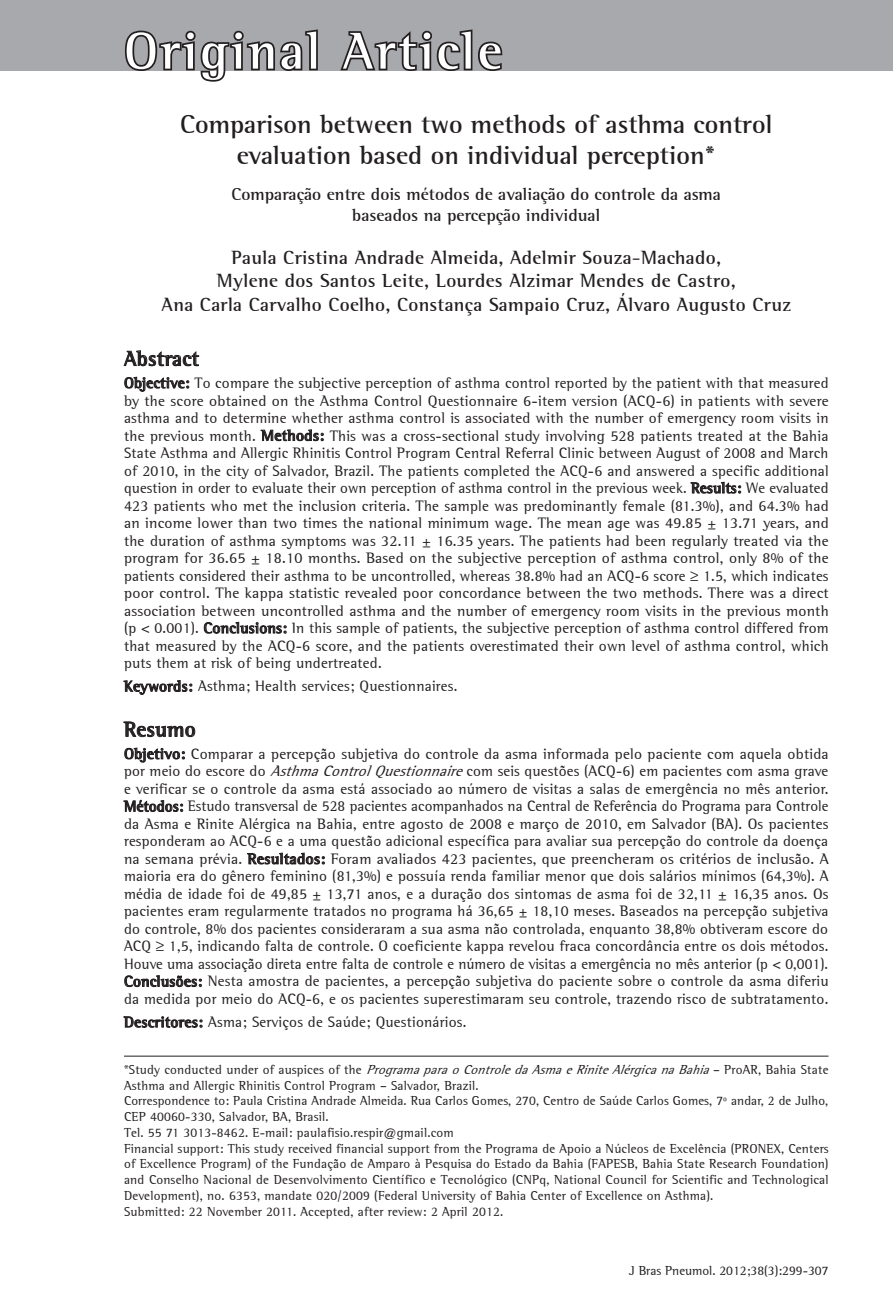
<style>
.page{position:relative;width:893px;height:1315px;background:#fff}
.page>*{position:absolute;margin:0;border:0;box-sizing:border-box;transform-origin:0 0}
.t1{font:700 52.5px "Libre Semi Serif S Si";letter-spacing:.05em;color:#fff}
.Título___1o_idioma{font:700 26.25px/31.5px "Libre Semi Serif S Si";color:#231f20;text-align:center}
.Resumo___título{font:700 21px "Libre Semi Serif S Si";letter-spacing:.015em;color:#231f20}
.Abstract___título{font:700 21px "Libre Semi Serif S Si";letter-spacing:.015em;color:#231f20}
.Autores{font:700 19.25px/23.1px "Libre Semi Serif S Si";letter-spacing:.015em;color:#231f20;text-align:center}
.Título___2o_idioma{font:700 17.5px/21px "Libre Semi Serif S Si";color:#231f20;text-align:center}
.Resumo{font:15.22px/17.5px "Libre Semi Serif S Si";letter-spacing:.015em;color:#231f20;text-align:justify}
.Abstract{font:15.22px/17.5px "Libre Semi Serif S Si";letter-spacing:.015em;color:#231f20;text-align:justify}
.Keywords{font:15.22px "Libre Semi Serif S Si";letter-spacing:.015em;color:#231f20}
.Palavras-chave{font:15.22px "Libre Semi Serif S Si";letter-spacing:.015em;color:#231f20}
.Endereço{font:13.12px/15.8px "Libre Semi Serif S Si";letter-spacing:.015em;color:#231f20}
.rodapé{font:13.12px "Libre Semi Serif S Si";color:#231f20}
.s1{font-weight:700}
.s2{font-style:italic}
</style>
<div class="page">
<div style="left:0;top:0;width:893px;height:70px;background:#a8a9ad"></div>
<svg style="left:124px;top:350px;width:75px;height:16px"></svg>
<svg style="left:125px;top:377px;width:64px;height:14px"></svg>
<svg style="left:261px;top:429px;width:62px;height:12px"></svg>
<svg style="left:691px;top:482px;width:50px;height:11px"></svg>
<svg style="left:204px;top:622px;width:82px;height:11px"></svg>
<svg style="left:124px;top:680px;width:68px;height:14px"></svg>
<svg style="left:124px;top:722px;width:71px;height:15px"></svg>
<svg style="left:125px;top:748px;width:60px;height:14px"></svg>
<svg style="left:124px;top:799px;width:59px;height:12px"></svg>
<svg style="left:247px;top:853px;width:78px;height:11px"></svg>
<svg style="left:125px;top:975px;width:77px;height:11px"></svg>
<svg style="left:124px;top:1016px;width:78px;height:11px"></svg>
<hr style="left:124px;top:1055px;width:704px;height:1px;background:#231f20">
<svg style="left:123px;top:29px;width:197px;height:53px"></svg>
<svg style="left:338px;top:29px;width:166px;height:42px"></svg>
<h1 class="t1" style="left:124px;top:19px;width:380px">Original Article</h1>
<p class="Título___1o_idioma" style="left:180px;top:108px;width:594px">Comparison between two methods of asthma control evaluation based on individual perception*</p>
<p class="Título___2o_idioma" style="left:231px;top:184px;width:491px">Comparação entre dois métodos de avaliação do controle da asma baseados na percepção individual</p>
<p class="Autores" style="left:162px;top:246px;width:631px">Paula Cristina Andrade Almeida, Adelmir Souza-Machado,<br>Mylene dos Santos Leite, Lourdes Alzimar Mendes de Castro,<br>Ana Carla Carvalho Coelho, Constança Sampaio Cruz, Álvaro Augusto Cruz</p>
<p class="Resumo___título" style="left:124px;top:346px;width:76px">Abstract</p>
<p class="Resumo" style="left:124px;top:374px;width:706px"><span class="s1">Objective:</span> To compare the subjective perception of asthma control reported by the patient with that measured by the score obtained on the Asthma Control Questionnaire 6-item version (ACQ-6) in patients with severe asthma and to determine whether asthma control is associated with the number of emergency room visits in the previous month. <span class="s1">Methods:</span> This was a cross-sectional study involving 528 patients treated at the Bahia State Asthma and Allergic Rhinitis Control Program Central Referral Clinic between August of 2008 and March of 2010, in the city of Salvador, Brazil. The patients completed the ACQ-6 and answered a specific additional question in order to evaluate their own perception of asthma control in the previous week. <span class="s1">Results:</span> We evaluated 423 patients who met the inclusion criteria. The sample was predominantly female (81.3%), and 64.3% had an income lower than two times the national minimum wage. The mean age was 49.85 ± 13.71 years, and the duration of asthma symptoms was 32.11 ± 16.35 years. The patients had been regularly treated via the program for 36.65 ± 18.10 months. Based on the subjective perception of asthma control, only 8% of the patients considered their asthma to be uncontrolled, whereas 38.8% had an ACQ-6 score ≥ 1.5, which indicates poor control. The kappa statistic revealed poor concordance between the two methods. There was a direct association between uncontrolled asthma and the number of emergency room visits in the previous month (p &lt; 0.001). <span class="s1">Conclusions:</span> In this sample of patients, the subjective perception of asthma control differed from that measured by the ACQ-6 score, and the patients overestimated their own level of asthma control, which puts them at risk of being undertreated.</p>
<p class="Palavras-chave" style="left:124px;top:677px;width:335px"><span class="s1">Keywords:</span> Asthma; Health services; Questionnaires.</p>
<p class="Abstract___título" style="left:124px;top:716px;width:73px">Resumo</p>
<p class="Abstract" style="left:124px;top:745px;width:706px"><span class="s1">Objetivo:</span> Comparar a percepção subjetiva do controle da asma informada pelo paciente com aquela obtida por meio do escore do <span class="s2">AsthmaControlQuestionnaire</span>com seis questões (ACQ-6) em pacientes com asma grave e verificar se o controle da asma está associado ao número de visitas a salas de emergência no mês anterior.<br><span class="s1">Métodos:</span> Estudo transversal de 528 pacientes acompanhados na Central de Referência do Programa para Controle da Asma e Rinite Alérgica na Bahia, entre agosto de 2008 e março de 2010, em Salvador (BA). Os pacientes responderam ao ACQ-6 e a uma questão adicional específica para avaliar sua percepção do controle da doença na semana prévia. <span class="s1">Resultados:</span> Foram avaliados 423 pacientes, que preencheram os critérios de inclusão. A maioria era do gênero feminino (81,3%) e possuía renda familiar menor que dois salários mínimos (64,3%). A média de idade foi de 49,85 ± 13,71 anos, e a duração dos sintomas de asma foi de 32,11 ± 16,35 anos. Os pacientes eram regularmente tratados no programa há 36,65 ± 18,10 meses. Baseados na percepção subjetiva do controle, 8% dos pacientes consideraram a sua asma não controlada, enquanto 38,8% obtiveram escore do ACQ ≥ 1,5, indicando falta de controle. O coeficiente kappa revelou fraca concordância entre os dois métodos.<br>Houve uma associação direta entre falta de controle e número de visitas a emergência no mês anterior (p &lt; 0,001).<br><span class="s1">Conclusões:</span> Nesta amostra de pacientes, a percepção subjetiva do paciente sobre o controle da asma diferiu da medida por meio do ACQ-6, e os pacientes superestimaram seu controle, trazendo risco de subtratamento.</p>
<p class="Keywords" style="left:124px;top:1013px;width:344px"><span class="s1">Descritores:</span> Asma; Serviços de Saúde; Questionários.</p>
<p class="Endereço" style="left:124px;top:1061px;width:706px">*Study conducted under of auspices of the <span class="s2">ProgramaparaoControledaAsmaeRiniteAlérgicanaBahia</span>– ProAR, Bahia State<br>Asthma and Allergic Rhinitis Control Program – Salvador, Brazil.</p>
<p class="Endereço" style="left:124px;top:1093px;width:706px">Correspondence to: Paula Cristina Andrade Almeida. Rua Carlos Gomes, 270, Centro de Saúde Carlos Gomes, 7º andar, 2 de Julho,<br>CEP 40060-330, Salvador, BA, Brasil.</p>
<p class="Endereço" style="left:124px;top:1124px;width:331px">Tel. 55 71 3013-8462. E-mail: paulafisio.respir@gmail.com</p>
<p class="Endereço" style="left:124px;top:1140px;width:706px;text-align:justify">Financial support: This study received financial support from the Programa de Apoio a Núcleos de Excelência (PRONEX, Centers of Excellence Program) of the Fundação de Amparo à Pesquisa do Estado da Bahia (FAPESB, Bahia State Research Foundation) and Conselho Nacional de Desenvolvimento Científico e Tecnológico (CNPq, National Council for Scientific and Technological Development), no. 6353, mandate 020/2009 (Federal University of Bahia Center of Excellence on Asthma).</p>
<p class="Endereço" style="left:124px;top:1203px;width:381px">Submitted: 22 November 2011. Accepted, after review: 2 April 2012.</p>
<p class="rodapé" style="left:629px;top:1263px;width:201px">J Bras Pneumol. 2012;38(3):299-307</p>
</div>
